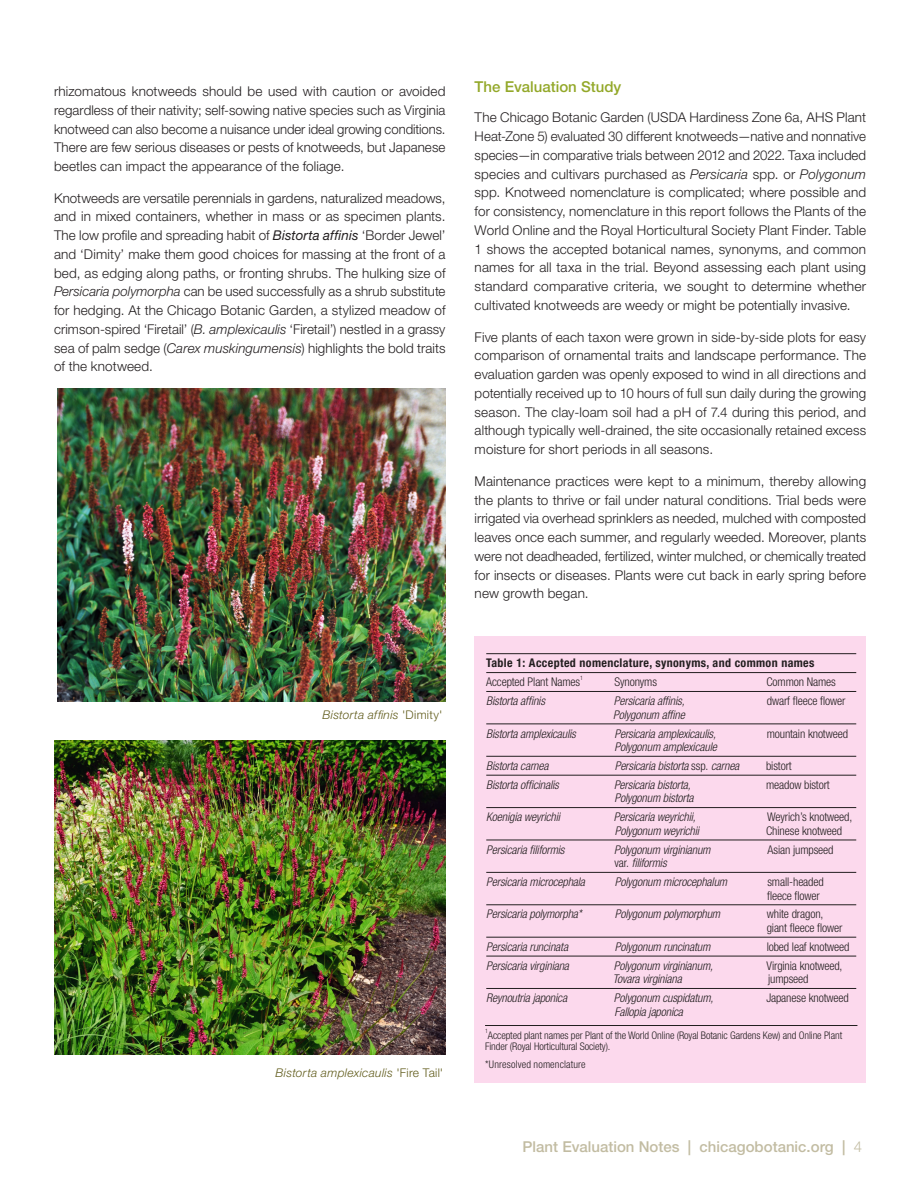
<style>
.page{position:relative;width:918px;height:1188px;background:#fff}
.page>*{position:absolute;margin:0;border:0;box-sizing:border-box;transform-origin:0 0}
.t1{font:500 15px "Helvetica Neue LT Std";color:#c2bca2}
.Subhead_BLD_Puple{font:500 15px "Helvetica Neue LT Std";color:#93a829}
.justification{font:300 13.5px/18.8px "Helvetica Neue LT Std";letter-spacing:.01em;color:#231f20;text-align:justify}
.TABLE_2___SMALL_VERTICAL{font:italic 300 condensed 12px "Helvetica Neue LT Std";letter-spacing:-.01em;color:#231f20}
.TABLE_2___SMALL_VERTICAL-2{font:300 condensed 12px/13.5px "Helvetica Neue LT Std";letter-spacing:-.01em;color:#231f20}
.CAPTIONS_FLUSH_RIGHT{font:italic 300 12px "Helvetica Neue LT Std";letter-spacing:.025em;color:#615c1c}
.TABLE_TITLE{font:700 condensed 12px "Helvetica Neue LT Std";letter-spacing:.03em;color:#231f20}
.TABLE_2___SMALL_VERTICAL-3{font:300 condensed 10.5px/10.5px "Helvetica Neue LT Std";letter-spacing:-.01em;color:#231f20}
.Body{font:300 condensed 10.5px "Helvetica Neue LT Std";letter-spacing:.01em;color:#231f20}
.TABLE_2___SMALL_VERTICAL-4{font:300 condensed 6px "Helvetica Neue LT Std";color:#231f20}
.s1{font-weight:400;font-style:italic}
.s2{font-style:italic}
.s3{font-style:normal}
.s4{font-weight:300}
</style>
<div class="page">
<img style="left:54px;top:741px;width:392px;height:313px">
<div style="left:475px;top:636px;width:391px;height:446px;background:#fcd9ed"></div>
<hr style="left:485px;top:1025px;width:372px;height:1px;background:#231f20">
<hr style="left:486px;top:653px;width:370px;height:1px;background:#231f20">
<hr style="left:486px;top:672px;width:370px;height:1px;background:#231f20">
<hr style="left:486px;top:691px;width:370px;height:1px;background:#231f20">
<hr style="left:486px;top:724px;width:370px;height:1px;background:#231f20">
<hr style="left:486px;top:756px;width:370px;height:1px;background:#231f20">
<hr style="left:486px;top:775px;width:370px;height:1px;background:#231f20">
<hr style="left:486px;top:807px;width:370px;height:1px;background:#231f20">
<hr style="left:486px;top:840px;width:370px;height:1px;background:#231f20">
<hr style="left:486px;top:872px;width:370px;height:1px;background:#231f20">
<hr style="left:486px;top:905px;width:370px;height:1px;background:#231f20">
<hr style="left:486px;top:937px;width:370px;height:1px;background:#231f20">
<hr style="left:486px;top:956px;width:370px;height:1px;background:#231f20">
<hr style="left:486px;top:988px;width:370px;height:1px;background:#231f20">
<img style="left:57px;top:388px;width:389px;height:314px">
<p class="justification" style="left:54px;top:82px;width:393px">rhizomatous knotweeds should be used with caution or avoided regardless of their nativity; self-sowing native species such as Virginia knotweed can also become a nuisance under ideal growing conditions.<br>There are few serious diseases or pests of knotweeds, but Japanese beetles can impact the appearance of the foliage.</p>
<p class="justification" style="left:54px;top:188px;width:393px">Knotweeds are versatile perennials in gardens, naturalized meadows, and in mixed containers, whether in mass or as specimen plants.<br>The low profile and spreading habit of <span class="s1">Bistorta affinis</span> ‘Border Jewel’ and ‘Dimity’ make them good choices for massing at the front of a bed, as edging along paths, or fronting shrubs. The hulking size of <span class="s2">Persicaria polymorpha</span> can be used successfully as a shrub substitute for hedging. At the Chicago Botanic Garden, a stylized meadow of crimson-spired ‘Firetail’ (<span class="s2">B. amplexicaulis</span> ‘Firetail’) nestled in a grassy sea of palm sedge (<span class="s2">Carex muskingumensis</span>) highlights the bold traits of the knotweed.</p>
<p class="CAPTIONS_FLUSH_RIGHT" style="left:323px;top:707px;width:121px">Bistorta affinis <span class="s3">'Dimity'</span></p>
<p class="CAPTIONS_FLUSH_RIGHT" style="left:276px;top:1066px;width:169px">Bistorta amplexicaulis <span class="s3">'Fire Tail'</span></p>
<p class="Subhead_BLD_Puple" style="left:475px;top:77px;width:148px">The Evaluation Study</p>
<p class="justification" style="left:475px;top:108px;width:393px">The Chicago Botanic Garden (USDA Hardiness Zone 6a, AHS Plant Heat-Zone 5) evaluated 30 different knotweeds—native and nonnative species—in comparative trials between 2012 and 2022. Taxa included species and cultivars purchased as <span class="s2">Persicaria</span> spp. or <span class="s2">Polygonum </span>spp. Knotweed nomenclature is complicated; where possible and for consistency, nomenclature in this report follows the Plants of the World Online and the Royal Horticultural Society Plant Finder. Table 1 shows the accepted botanical names, synonyms, and common names for all taxa in the trial. Beyond assessing each plant using standard comparative criteria, we sought to determine whether cultivated knotweeds are weedy or might be potentially invasive.</p>
<p class="justification" style="left:475px;top:327px;width:393px">Five plants of each taxon were grown in side-by-side plots for easy comparison of ornamental traits and landscape performance. The evaluation garden was openly exposed to wind in all directions and potentially received up to 10 hours of full sun daily during the growing season. The clay-loam soil had a pH of 7.4 during this period, and although typically well-drained, the site occasionally retained excess moisture for short periods in all seasons.</p>
<p class="justification" style="left:475px;top:471px;width:393px">Maintenance practices were kept to a minimum, thereby allowing the plants to thrive or fail under natural conditions. Trial beds were irrigated via overhead sprinklers as needed, mulched with composted leaves once each summer, and regularly weeded. Moreover, plants were not deadheaded, fertilized, winter mulched, or chemically treated for insects or diseases. Plants were cut back in early spring before new growth began.</p>
<p class="TABLE_TITLE" style="left:486px;top:656px;width:330px">Table 1: Accepted nomenclature, synonyms, and common names</p>
<p class="TABLE_2___SMALL_VERTICAL-2" style="left:486px;top:675px;width:95px">Accepted Plant Names</p>
<p class="TABLE_2___SMALL_VERTICAL-4" style="left:580px;top:675px;width:4px">1</p>
<p class="TABLE_2___SMALL_VERTICAL-2" style="left:615px;top:675px;width:44px">Synonyms</p>
<p class="TABLE_2___SMALL_VERTICAL-2" style="left:767px;top:675px;width:71px">Common Names</p>
<p class="TABLE_2___SMALL_VERTICAL" style="left:486px;top:694px;width:60px">Bistorta affinis</p>
<p class="TABLE_2___SMALL_VERTICAL" style="left:614px;top:694px;width:72px">Persicaria affinis,</p>
<p class="TABLE_2___SMALL_VERTICAL-2" style="left:767px;top:694px;width:80px">dwarf fleece flower</p>
<p class="TABLE_2___SMALL_VERTICAL" style="left:613px;top:708px;width:73px">Polygonum affine</p>
<p class="TABLE_2___SMALL_VERTICAL" style="left:486px;top:726px;width:91px">Bistorta amplexicaulis</p>
<p class="TABLE_2___SMALL_VERTICAL" style="left:614px;top:726px;width:103px">Persicaria amplexicaulis,</p>
<p class="TABLE_2___SMALL_VERTICAL-2" style="left:767px;top:726px;width:83px">mountain knotweed</p>
<p class="TABLE_2___SMALL_VERTICAL" style="left:614px;top:740px;width:104px">Polygonum amplexicaule</p>
<p class="TABLE_2___SMALL_VERTICAL" style="left:486px;top:759px;width:64px">Bistorta carnea</p>
<p class="TABLE_2___SMALL_VERTICAL" style="left:615px;top:759px;width:126px">Persicaria bistorta <span class="s3">ssp.</span> carnea</p>
<p class="TABLE_2___SMALL_VERTICAL-2" style="left:766px;top:759px;width:27px">bistort</p>
<p class="TABLE_2___SMALL_VERTICAL" style="left:486px;top:778px;width:74px">Bistorta officinalis</p>
<p class="TABLE_2___SMALL_VERTICAL" style="left:614px;top:778px;width:78px">Persicaria bistorta,</p>
<p class="TABLE_2___SMALL_VERTICAL-2" style="left:766px;top:778px;width:65px">meadow bistort</p>
<p class="TABLE_2___SMALL_VERTICAL" style="left:614px;top:791px;width:81px">Polygonum bistorta</p>
<p class="TABLE_2___SMALL_VERTICAL" style="left:486px;top:810px;width:75px">Koenigia weyrichii</p>
<p class="TABLE_2___SMALL_VERTICAL" style="left:614px;top:810px;width:83px">Persicaria weyrichii,</p>
<p class="TABLE_2___SMALL_VERTICAL-2" style="left:767px;top:810px;width:87px">Weyrich’s knotweed,</p>
<p class="TABLE_2___SMALL_VERTICAL" style="left:615px;top:824px;width:86px">Polygonum weyrichii</p>
<p class="TABLE_2___SMALL_VERTICAL-2" style="left:766px;top:824px;width:77px">Chinese knotweed</p>
<p class="TABLE_2___SMALL_VERTICAL" style="left:486px;top:843px;width:80px">Persicaria filiformis</p>
<p class="TABLE_2___SMALL_VERTICAL" style="left:614px;top:843px;width:98px">Polygonum virginianum</p>
<p class="TABLE_2___SMALL_VERTICAL-2" style="left:768px;top:843px;width:67px">Asian jumpseed</p>
<p class="TABLE_2___SMALL_VERTICAL" style="left:615px;top:856px;width:54px"><span class="s3">var.</span> filiformis</p>
<p class="TABLE_2___SMALL_VERTICAL" style="left:486px;top:875px;width:100px">Persicaria microcephala</p>
<p class="TABLE_2___SMALL_VERTICAL" style="left:615px;top:875px;width:114px">Polygonum microcephalum</p>
<p class="TABLE_2___SMALL_VERTICAL-2" style="left:767px;top:875px;width:58px">small-headed fleece flower</p>
<p class="TABLE_2___SMALL_VERTICAL" style="left:486px;top:907px;width:97px">Persicaria polymorpha*</p>
<p class="TABLE_2___SMALL_VERTICAL" style="left:615px;top:907px;width:107px">Polygonum polymorphum</p>
<p class="TABLE_2___SMALL_VERTICAL-2" style="left:767px;top:907px;width:77px">white dragon, giant fleece flower</p>
<p class="TABLE_2___SMALL_VERTICAL" style="left:486px;top:940px;width:83px">Persicaria runcinata</p>
<p class="TABLE_2___SMALL_VERTICAL" style="left:615px;top:940px;width:97px">Polygonum runcinatum</p>
<p class="TABLE_2___SMALL_VERTICAL-2" style="left:767px;top:940px;width:84px">lobed leaf knotweed</p>
<p class="TABLE_2___SMALL_VERTICAL" style="left:486px;top:959px;width:84px">Persicaria virginiana</p>
<p class="TABLE_2___SMALL_VERTICAL" style="left:614px;top:959px;width:101px">Polygonum virginianum,</p>
<p class="TABLE_2___SMALL_VERTICAL-2" style="left:767px;top:959px;width:77px">Virginia knotweed,</p>
<p class="TABLE_2___SMALL_VERTICAL" style="left:613px;top:972px;width:71px">Tovara virginiana</p>
<p class="TABLE_2___SMALL_VERTICAL-2" style="left:768px;top:972px;width:42px">jumpseed</p>
<p class="TABLE_2___SMALL_VERTICAL" style="left:486px;top:991px;width:82px">Reynoutria japonica</p>
<p class="TABLE_2___SMALL_VERTICAL" style="left:614px;top:991px;width:101px">Polygonum cuspidatum,</p>
<p class="TABLE_2___SMALL_VERTICAL-2" style="left:766px;top:991px;width:84px">Japanese knotweed</p>
<p class="TABLE_2___SMALL_VERTICAL" style="left:614px;top:1005px;width:70px">Fallopia japonica</p>
<p class="TABLE_2___SMALL_VERTICAL-4" style="left:485px;top:1028px;width:4px">1</p>
<p class="TABLE_2___SMALL_VERTICAL-3" style="left:485px;top:1030px;width:359px">Accepted plant names per Plant of the World Online (Royal Botanic Gardens Kew) and Online Plant<br>Finder (Royal Horticultural Society).</p>
<p class="Body" style="left:485px;top:1059px;width:102px">*Unresolved nomenclature</p>
<p class="t1" style="left:523px;top:1138px;width:341px">Plant Evaluation Notes | chicagobotanic.org | <span class="s4">4</span></p>
</div>
